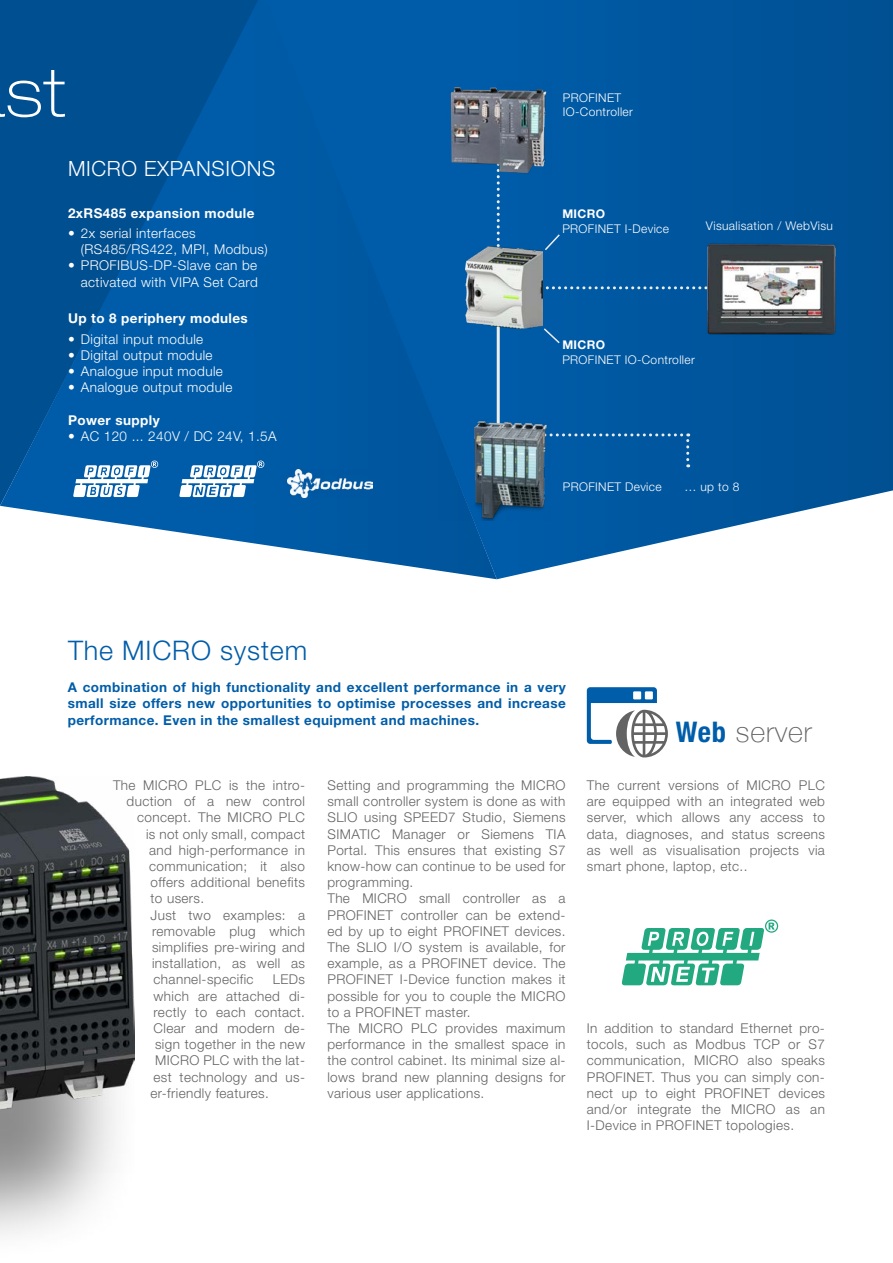
<style>
.page{position:relative;width:893px;height:1263px;background:#fff}
.page>*{position:absolute;margin:0;border:0;box-sizing:border-box;transform-origin:0 0}
.t1{font:100 expanded 67.5px "Helvetica Neue LT Pro";color:#fff}
.t2{font:100 28.5px "Helvetica Neue LTCYR";letter-spacing:.03em;color:#646363}
.t3{font:300 27px "Helvetica Neue LT Pro";letter-spacing:.03em;color:#005da9}
.t4{font:300 21px "Helvetica Neue LT Pro";letter-spacing:.03em;color:#fff}
.t5{font:300 13.5px/16.2px "Helvetica Neue LT Pro";letter-spacing:.03em;color:#646363;text-align:justify}
.t6{font:300 13.5px/16.2px "Helvetica Neue LT Pro";letter-spacing:.03em;color:#fff}
.t7{font:700 13.5px/16.2px "Helvetica Neue LT Pro";letter-spacing:.03em;color:#005da9;text-align:justify}
.t8{font:700 13.5px "Helvetica Neue LT Pro";letter-spacing:.03em;color:#fff}
.t9{font:300 12px/14.4px "Helvetica Neue LT Pro";letter-spacing:.03em;color:#fff}
.t10{font:700 12px "Helvetica Neue LT Pro";letter-spacing:.03em;color:#fff}
.s1{font-family:"Helvetica Neue LT"}
.s2{font-family:"Helvetica Neue LT Pro";font-weight:700;font-stretch:condensed;color:#005da9}
</style>
<div class="page">
<svg style="left:0;top:0;width:266px;height:546px;background:#0a5ca0"></svg>
<svg style="left:266px;top:0;width:627px;height:579px;background:#1162a6"></svg>
<svg style="left:497px;top:174px;width:3px;height:72px"></svg>
<hr style="left:497px;top:322px;width:3px;height:103px;background:#ededed">
<svg style="left:551px;top:433px;width:138px;height:34px;background:#095da4"></svg>
<svg style="left:542px;top:286px;width:164px;height:3px"></svg>
<div style="left:0;top:815px;width:141px;height:448px;background:#000;opacity:.45"></div>
<img style="left:0;top:777px;width:135px;height:396px">
<svg style="left:587px;top:687px;width:81px;height:70px"></svg>
<img style="left:445px;top:82px;width:106px;height:92px">
<img style="left:439px;top:417px;width:112px;height:104px">
<img style="left:466px;top:246px;width:76px;height:83px">
<img style="left:706px;top:243px;width:131px;height:93px">
<img style="left:287px;top:469px;width:85px;height:28px">
<svg style="left:73px;top:461px;width:85px;height:36px"></svg>
<svg style="left:179px;top:461px;width:85px;height:36px"></svg>
<svg style="left:622px;top:919px;width:156px;height:66px"></svg>
<svg style="left:542px;top:327px;width:19px;height:18px"></svg>
<svg style="left:543px;top:233px;width:18px;height:19px"></svg>
<h1 class="t1" style="left:6px;top:51px;width:61px">st</h1>
<h3 class="t4" style="left:68px;top:156px;width:209px">MICRO EXPANSIONS</h3>
<p class="t8" style="left:68px;top:204px;width:188px">2xRS485 expansion module</p>
<p class="t6" style="left:81px;top:225px;width:188px;text-indent:-13px"><span class="s1">•</span> 2x serial interfaces (RS485/RS422, MPI, Modbus)</p>
<p class="t6" style="left:68px;top:257px;width:191px;text-align:right"><span class="s1">•</span> PROFIBUS-DP-Slave can be activated with VIPA Set Card</p>
<p class="t8" style="left:68px;top:310px;width:181px">Up to 8 periphery modules</p>
<p class="t6" style="left:68px;top:331px;width:137px"><span class="s1">•</span> Digital input module</p>
<p class="t6" style="left:68px;top:347px;width:146px"><span class="s1">•</span> Digital output module</p>
<p class="t6" style="left:68px;top:363px;width:156px"><span class="s1">•</span> Analogue input module</p>
<p class="t6" style="left:68px;top:379px;width:166px"><span class="s1">•</span> Analogue output module</p>
<p class="t8" style="left:68px;top:411px;width:93px">Power supply</p>
<p class="t6" style="left:68px;top:428px;width:210px"><span class="s1">•</span> AC 120 ... 240V / DC 24V, 1.5A</p>
<h3 class="t3" style="left:68px;top:634px;width:241px">The MICRO system</h3>
<p class="t9" style="left:563px;top:90px;width:72px">PROFINET<br>IO-Controller</p>
<p class="t10" style="left:562px;top:207px;width:44px">MICRO</p>
<p class="t9" style="left:562px;top:221px;width:108px">PROFINET I-Device</p>
<p class="t9" style="left:706px;top:218px;width:129px">Visualisation / WebVisu</p>
<p class="t10" style="left:562px;top:337px;width:44px">MICRO</p>
<p class="t9" style="left:562px;top:352px;width:134px">PROFINET IO-Controller</p>
<p class="t9" style="left:563px;top:479px;width:100px">PROFINET Device</p>
<p class="t9" style="left:684px;top:479px;width:57px">… up to 8</p>
<p class="t7" style="left:68px;top:679px;width:499px">A combination of high functionality and excellent performance in a very small size offers new opportunities to optimise processes and increase performance. Even in the smallest equipment and machines.</p>
<h2 class="t2" style="left:676px;top:716px;width:137px"><span class="s2">Web</span> server</h2>
<p class="t5" style="left:113px;top:777px;width:194px">The MICRO PLC is the intro-</p>
<p class="t5" style="left:127px;top:793px;width:180px">duction of a new control</p>
<p class="t5" style="left:137px;top:809px;width:170px">concept. The MICRO PLC</p>
<p class="t5" style="left:146px;top:825px;width:161px">is not only small, compact</p>
<p class="t5" style="left:149px;top:841px;width:158px">and high-performance in</p>
<p class="t5" style="left:149px;top:858px;width:158px">communication; it also</p>
<p class="t5" style="left:151px;top:874px;width:156px">offers additional benefits</p>
<p class="t5" style="left:151px;top:890px;width:55px">to users.</p>
<p class="t5" style="left:151px;top:906px;width:156px">Just two examples: a</p>
<p class="t5" style="left:152px;top:922px;width:155px">removable plug which</p>
<p class="t5" style="left:152px;top:939px;width:155px">simplifies pre-wiring and</p>
<p class="t5" style="left:152px;top:955px;width:155px">installation, as well as</p>
<p class="t5" style="left:154px;top:971px;width:102px">channel-specific</p>
<p class="t5" style="left:273px;top:971px;width:34px">LEDs</p>
<p class="t5" style="left:154px;top:987px;width:153px">which are attached di-</p>
<p class="t5" style="left:154px;top:1003px;width:153px">rectly to each contact.</p>
<p class="t5" style="left:154px;top:1020px;width:153px">Clear and modern de-</p>
<p class="t5" style="left:155px;top:1036px;width:151px">sign together in the new</p>
<p class="t5" style="left:155px;top:1052px;width:151px">MICRO PLC with the lat-</p>
<p class="t5" style="left:154px;top:1068px;width:153px">est technology and us-</p>
<p class="t5" style="left:151px;top:1084px;width:120px">er-friendly features.</p>
<p class="t5" style="left:327px;top:777px;width:240px;text-align:left">Setting and programming the MICRO small controller system is done as with SLIO using SPEED7 Studio, Siemens SIMATIC Manager or Siemens TIA Portal. This ensures that existing S7 know-how can continue to be used for programming.<br>The MICRO small controller as a PROFINET controller can be extend&shy;ed by up to eight PROFINET devices.<br>The SLIO I/O system is available, for example, as a PROFINET device. The PROFINET I-Device function makes it possible for you to couple the MICRO to a PROFINET master.<br>The MICRO PLC provides maximum performance in the smallest space in the control cabinet. Its minimal size al&shy;lows brand new planning designs for various user applications.</p>
<p class="t5" style="left:587px;top:777px;width:240px">The current versions of MICRO PLC are equipped with an integrated web server, which allows any access to data, diagnoses, and status screens as well as visualisation projects via smart phone, laptop, etc..</p>
<p class="t5" style="left:587px;top:1020px;width:240px">In addition to standard Ethernet pro&shy;tocols, such as Modbus TCP or S7 communication, MICRO also speaks PROFINET. Thus you can simply con&shy;nect up to eight PROFINET devices and/or integrate the MICRO as an I-Device in PROFINET topologies.</p>
</div>
